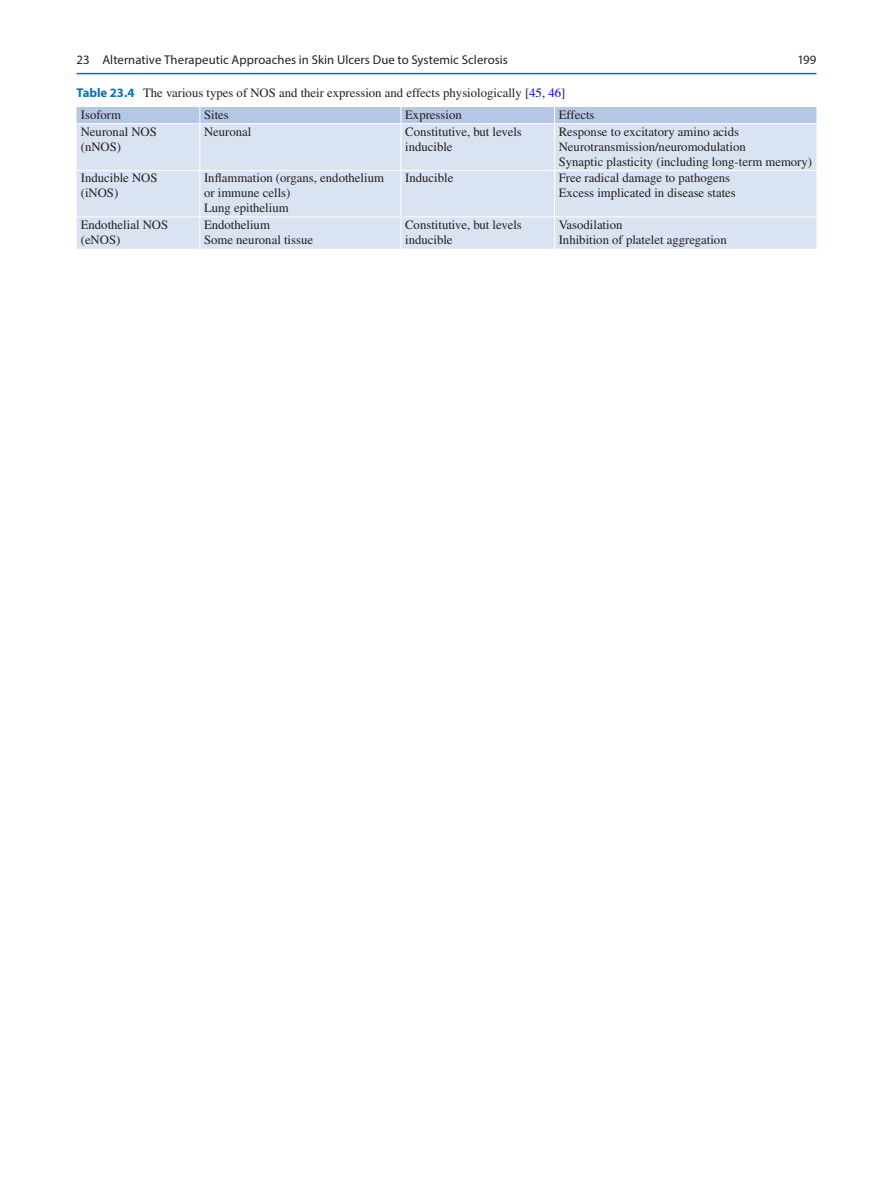
<style>
.page{position:relative;width:893px;height:1187px;background:#fff}
.page>*{position:absolute;margin:0;border:0;box-sizing:border-box;transform-origin:0 0}
.t1{font:12.75px/15px "Kcgdqs Times LT Std";color:#231f20}
.t2{font:12.75px "Dphfdg Myriad Pro";letter-spacing:.005em;color:#231f20}
.t3{font:12.75px "Gjtphy Myriad Pro";color:#231f20}
.s1{font-family:"Trmyqv Myriad Pro";font-weight:700;color:#0073bc}
.s2{color:#00f}
</style>
<div class="page">
<div style="left:77px;top:124px;width:739px;height:125px;background:#d9e3f2"></div>
<div style="left:77px;top:107px;width:739px;height:17px;background:#b5c7e6"></div>
<hr style="left:554px;top:123px;width:262px;height:1px;background:#fff">
<hr style="left:199px;top:124px;width:1px;height:46px;background:#fff">
<hr style="left:401px;top:124px;width:1px;height:46px;background:#fff">
<hr style="left:554px;top:124px;width:1px;height:46px;background:#fff">
<hr style="left:77px;top:170px;width:123px;height:1px;background:#fff">
<hr style="left:200px;top:170px;width:201px;height:1px;background:#fff">
<hr style="left:199px;top:171px;width:1px;height:45px;background:#fff">
<hr style="left:401px;top:170px;width:153px;height:1px;background:#fff">
<hr style="left:401px;top:171px;width:1px;height:45px;background:#fff">
<hr style="left:554px;top:170px;width:262px;height:1px;background:#fff">
<hr style="left:554px;top:171px;width:1px;height:45px;background:#fff">
<hr style="left:401px;top:216px;width:153px;height:1px;background:#fff">
<hr style="left:200px;top:216px;width:201px;height:1px;background:#fff">
<hr style="left:401px;top:217px;width:1px;height:32px;background:#fff">
<hr style="left:554px;top:216px;width:262px;height:1px;background:#fff">
<hr style="left:554px;top:217px;width:1px;height:32px;background:#fff">
<hr style="left:77px;top:216px;width:123px;height:1px;background:#fff">
<hr style="left:199px;top:217px;width:1px;height:32px;background:#fff">
<hr style="left:77px;top:73px;width:739px;height:1px;background:#0073bc">
<p class="t2" style="left:77px;top:52px;width:433px">23 Alternative Therapeutic Approaches in Skin Ulcers Due to Systemic Sclerosis</p>
<p class="t1" style="left:81px;top:82px;width:486px;line-height:21.6px;text-indent:-4px"><span class="s1">Table 23.4</span> The various types of NOS and their expression and effects physiologically [<span class="s2">45</span>, <span class="s2">46</span>]<br>Isoform</p>
<p class="t1" style="left:204px;top:107px;width:26px">Sites</p>
<p class="t1" style="left:405px;top:107px;width:58px">Expression</p>
<p class="t1" style="left:559px;top:107px;width:37px">Effects</p>
<p class="t3" style="left:797px;top:52px;width:21px">199</p>
<p class="t1" style="left:81px;top:124px;width:78px">Neuronal NOS (nNOS)</p>
<p class="t1" style="left:204px;top:124px;width:49px">Neuronal</p>
<p class="t1" style="left:405px;top:124px;width:118px">Constitutive, but levels inducible</p>
<p class="t1" style="left:559px;top:124px;width:255px">Response to excitatory amino acids<br>Neurotransmission/neuromodulation<br>Synaptic plasticity (including long-term memory)</p>
<p class="t1" style="left:81px;top:170px;width:78px">Inducible NOS (iNOS)</p>
<p class="t1" style="left:204px;top:170px;width:181px">Inflammation (organs, endothelium or immune cells)<br>Lung epithelium</p>
<p class="t1" style="left:405px;top:170px;width:50px">Inducible</p>
<p class="t1" style="left:559px;top:170px;width:179px">Free radical damage to pathogens<br>Excess implicated in disease states</p>
<p class="t1" style="left:81px;top:217px;width:89px">Endothelial NOS (eNOS)</p>
<p class="t1" style="left:204px;top:217px;width:111px">Endothelium<br>Some neuronal tissue</p>
<p class="t1" style="left:405px;top:217px;width:118px">Constitutive, but levels inducible</p>
<p class="t1" style="left:559px;top:217px;width:169px">Vasodilation<br>Inhibition of platelet aggregation</p>
</div>
